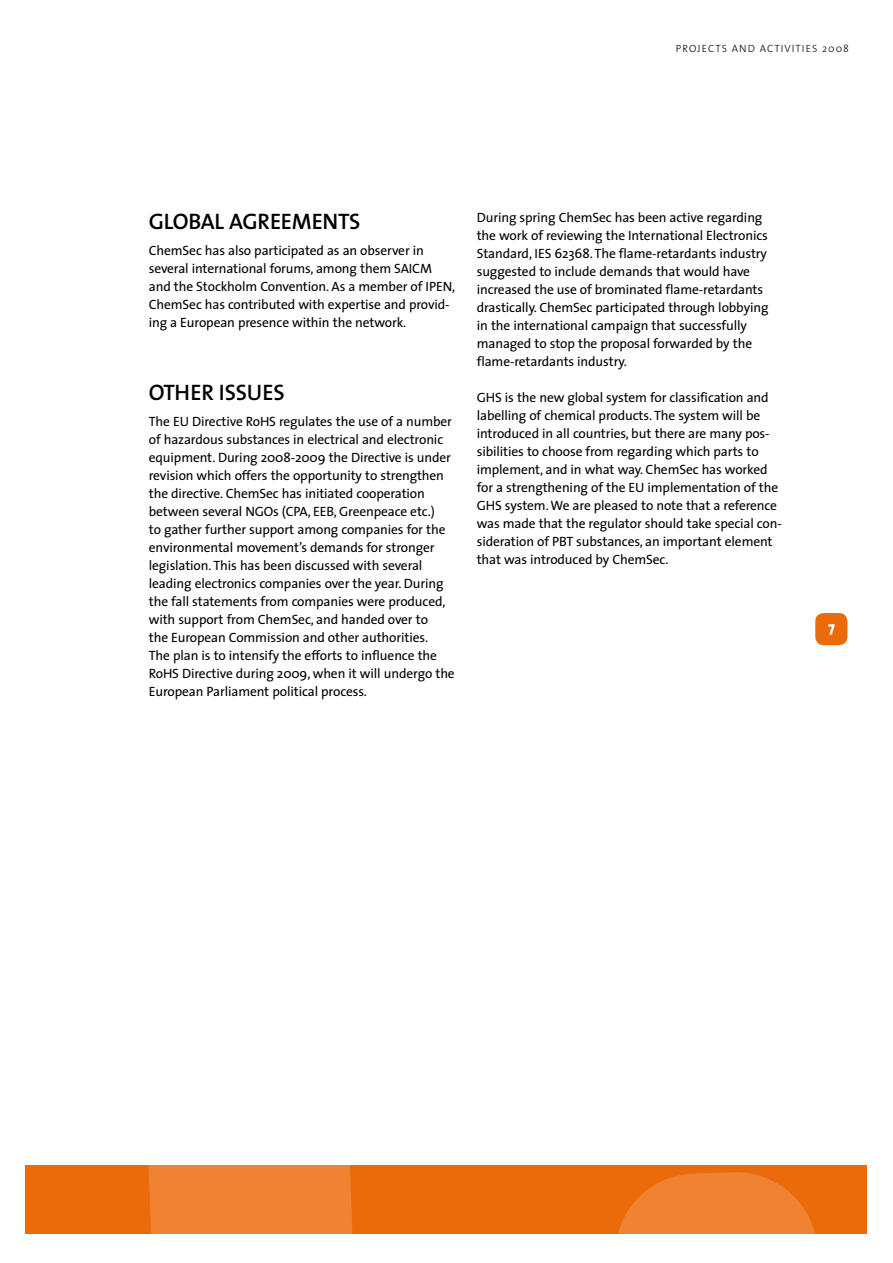
<style>
.page{position:relative;width:893px;height:1263px;background:#fff}
.page>*{position:absolute;margin:0;border:0;box-sizing:border-box;transform-origin:0 0}
.t1{font:600 22.5px "The Sans";letter-spacing:-.01em;color:#000}
.t2{font:800 15px "The Sans";color:#fff}
.t3{font:13.5px/18px "The Sans";letter-spacing:-.01em;color:#000}
.t4{font:10.5px "The Sans Light Caps";letter-spacing:.095em;color:#000}
.s1{font-family:"The Sans";font-weight:300}
</style>
<div class="page">
<div style="left:26px;top:1165px;width:841px;height:68px;background:#eb6b0a"></div>
<svg style="left:148px;top:1165px;width:667px;height:68px;fill:#ef8332"></svg>
<div style="left:815px;top:613px;width:32px;height:32px;background:#eb6b0a;border-radius:9px"></div>
<p class="t4" style="left:676px;top:39px;width:175px">PROJECTS AND ACTIVITIES <span class="s1">2008</span></p>
<h1 class="t1" style="left:149px;top:203px;width:213px">GLOBAL AG REEMENTS</h1>
<p class="t3" style="left:149px;top:241px;width:308px">ChemSec has also participated as an observer in several international forums, among them SAICM and the Stockholm Convention. As a member of IPEN, ChemSec has contributed with expertise and provid&shy;ing a European presence within the network.</p>
<h1 class="t1" style="left:149px;top:373px;width:137px">OTHER ISSUES</h1>
<p class="t3" style="left:149px;top:412px;width:307px">The EU Directive RoHS regulates the use of a number of hazardous substances in electrical and electronic equipment. During 2008-2009 the Directive is under revision which offers the opportunity to strengthen the directive. ChemSec has initiated cooperation between several NGOs (CPA, EEB, Greenpeace etc.)<br>to gather further support among companies for the environmental movement’s demands for stronger legislation. This has been discussed with several leading electronics companies over the year. During the fall statements from companies were produced, with support from ChemSec, and handed over to<br>the European Commission and other authorities.<br>The plan is to intensify the efforts to influence the RoHS Directive during 2009, when it will undergo the European Parliament political process.</p>
<p class="t3" style="left:477px;top:208px;width:293px">During spring ChemSec has been active regarding the work of reviewing the International Electronics Standard, IES 62368. The flame-retardants industry suggested to include demands that would have increased the use of brominated flame-retardants drastically. ChemSec participated through lobbying in the international campaign that successfully managed to stop the proposal forwarded by the flame-retardants industry.</p>
<p class="t3" style="left:477px;top:388px;width:307px">GHS is the new global system for classification and labelling of chemical products. The system will be introduced in all countries, but there are many pos&shy;sibilities to choose from regarding which parts to implement, and in what way. ChemSec has worked for a strengthening of the EU implementation of the GHS system. We are pleased to note that a reference was made that the regulator should take special con&shy;sideration of PBT substances, an important element that was introduced by ChemSec.</p>
<p class="t2" style="left:828px;top:615px;width:8px">7</p>
</div>
